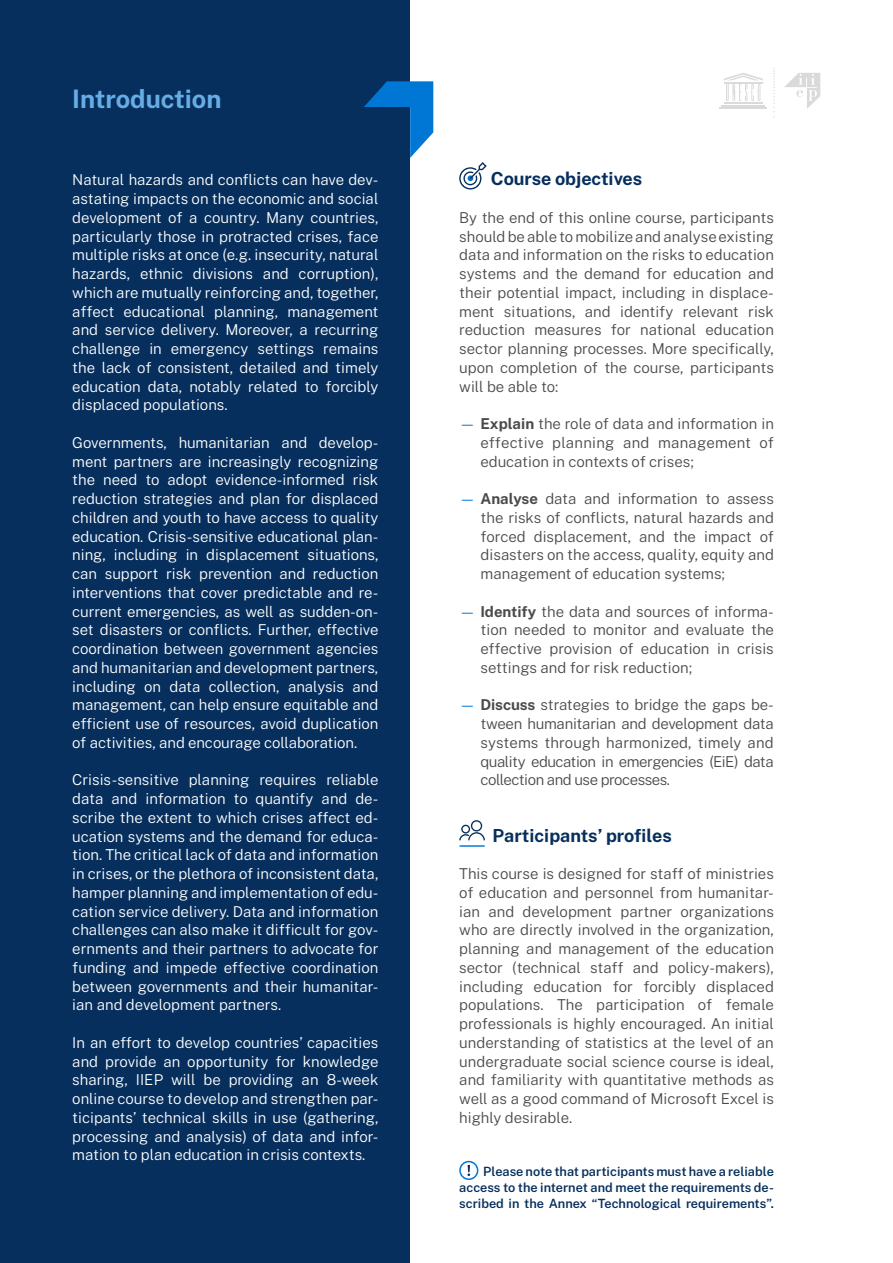
<style>
.page{position:relative;width:893px;height:1263px;background:#fff}
.page>*{position:absolute;margin:0;border:0;box-sizing:border-box;transform-origin:0 0}
.t1{font:700 25.5px "Public Sans";color:#66ade5}
.t2{font:700 18px "Public Sans";color:#062f5d}
.t3{font:300 15px/18.8px "Public Sans";color:#fff;text-align:justify}
.t4{font:300 15px/18.8px "Public Sans";color:#4a4a49;text-align:justify}
.t5{font:600 12.75px/15.8px "Public Sans";color:#062f5d;text-align:justify}
.s1{color:#0077d4}
.s2{font-weight:700}
</style>
<div class="page">
<hr style="left:724px;top:102px;width:39px;height:2px;background:#dadada">
<hr style="left:722px;top:105px;width:43px;height:1px;background:#dadada">
<hr style="left:719px;top:108px;width:48px;height:1px;background:#dadada">
<svg style="left:724px;top:73px;width:39px;height:28px"></svg>
<svg style="left:785px;top:73px;width:35px;height:36px"></svg>
<svg style="left:773px;top:68px;width:2px;height:49px"></svg>
<svg style="left:459px;top:162px;width:28px;height:28px"></svg>
<hr style="left:459px;top:845px;width:26px;height:2px;background:#0077d4">
<svg style="left:459px;top:820px;width:26px;height:20px"></svg>
<svg style="left:459px;top:1161px;width:19px;height:19px"></svg>
<div style="left:0;top:0;width:410px;height:1263px;background:#062f5d"></div>
<svg style="left:364px;top:81px;width:69px;height:77px"></svg>
<h1 class="t1" style="left:72px;top:81px;width:151px">Introduction</h1>
<p class="t3" style="left:72px;top:170px;width:308px">Natural hazards and conflicts can have dev&shy;astating impacts on the economic and social development of a country. Many countries, particularly those in protracted crises, face multiple risks at once (e.g. insecurity, natural hazards, ethnic divisions and corruption), which are mutually reinforcing and, together, affect educational planning, management and service delivery. Moreover, a recurring challenge in emergency settings remains the lack of consistent, detailed and timely education data, notably related to forcibly displaced populations.</p>
<p class="t3" style="left:72px;top:432px;width:308px">Governments, humanitarian and develop&shy;ment partners are increasingly recognizing the need to adopt evidence-informed risk reduction strategies and plan for displaced children and youth to have access to quality education. Crisis-sensitive educational plan&shy;ning, including in displacement situations, can support risk prevention and reduction interventions that cover predictable and re&shy;current emergencies, as well as sudden-on&shy;set disasters or conflicts. Further, effective coordination between government agencies and humanitarian and development partners, including on data collection, analysis and management, can help ensure equitable and efficient use of resources, avoid duplication of activities, and encourage collaboration.</p>
<p class="t3" style="left:72px;top:770px;width:308px">Crisis-sensitive planning requires reliable data and information to quantify and de&shy;scribe the extent to which crises affect ed&shy;ucation systems and the demand for educa&shy;tion. The critical lack of data and information in crises, or the plethora of inconsistent data, hamper planning and implementation of edu&shy;cation service delivery. Data and information challenges can also make it difficult for gov&shy;ernments and their partners to advocate for funding and impede effective coordination between governments and their humanitar&shy;ian and development partners.</p>
<p class="t3" style="left:72px;top:1032px;width:308px">In an effort to develop countries’ capacities and provide an opportunity for knowledge sharing, IIEP will be providing an 8-week online course to develop and strengthen par&shy;ticipants’ technical skills in use (gathering, processing and analysis) of data and infor&shy;mation to plan education in crisis contexts.</p>
<p class="t2" style="left:491px;top:166px;width:153px">Course objectives</p>
<p class="t4" style="left:459px;top:207px;width:316px">By the end of this online course, participants should be able to mobilize and analyse existing data and information on the risks to education systems and the demand for education and their potential impact, including in displace&shy;ment situations, and identify relevant risk reduction measures for national education sector planning processes. More specifically, upon completion of the course, participants will be able to:</p>
<p class="t4" style="left:480px;top:413px;width:295px;text-indent:-21px"><span class="s1">—</span> <span class="s2">Explain</span> the role of data and information in effective planning and management of education in contexts of crises;</p>
<p class="t4" style="left:480px;top:488px;width:295px;text-indent:-21px"><span class="s1">—</span> <span class="s2">Analyse</span> data and information to assess the risks of conflicts, natural hazards and forced displacement, and the impact of disasters on the access, quality, equity and management of education systems;</p>
<p class="t4" style="left:480px;top:601px;width:295px;text-indent:-21px"><span class="s1">—</span> <span class="s2">Identify</span> the data and sources of informa&shy;tion needed to monitor and evaluate the effective provision of education in crisis settings and for risk reduction;</p>
<p class="t4" style="left:480px;top:695px;width:295px;text-indent:-21px"><span class="s1">—</span> <span class="s2">Discuss</span> strategies to bridge the gaps be&shy;tween humanitarian and development data systems through harmonized, timely and quality education in emergencies (EiE) data collection and use processes.</p>
<p class="t2" style="left:493px;top:822px;width:181px">Participants’ profiles</p>
<p class="t4" style="left:459px;top:863px;width:316px">This course is designed for staff of ministries of education and personnel from humanitar&shy;ian and development partner organizations who are directly involved in the organization, planning and management of the education sector (technical staff and policy-makers), including education for forcibly displaced populations. The participation of female professionals is highly encouraged. An initial understanding of statistics at the level of an undergraduate social science course is ideal, and familiarity with quantitative methods as well as a good command of Microsoft Excel is highly desirable.</p>
<p class="t5" style="left:459px;top:1163px;width:316px;text-indent:24px">Please note that participants must have a reliable access to the internet and meet the requirements de&shy;scribed in the Annex “Technological requirements”.</p>
</div>
